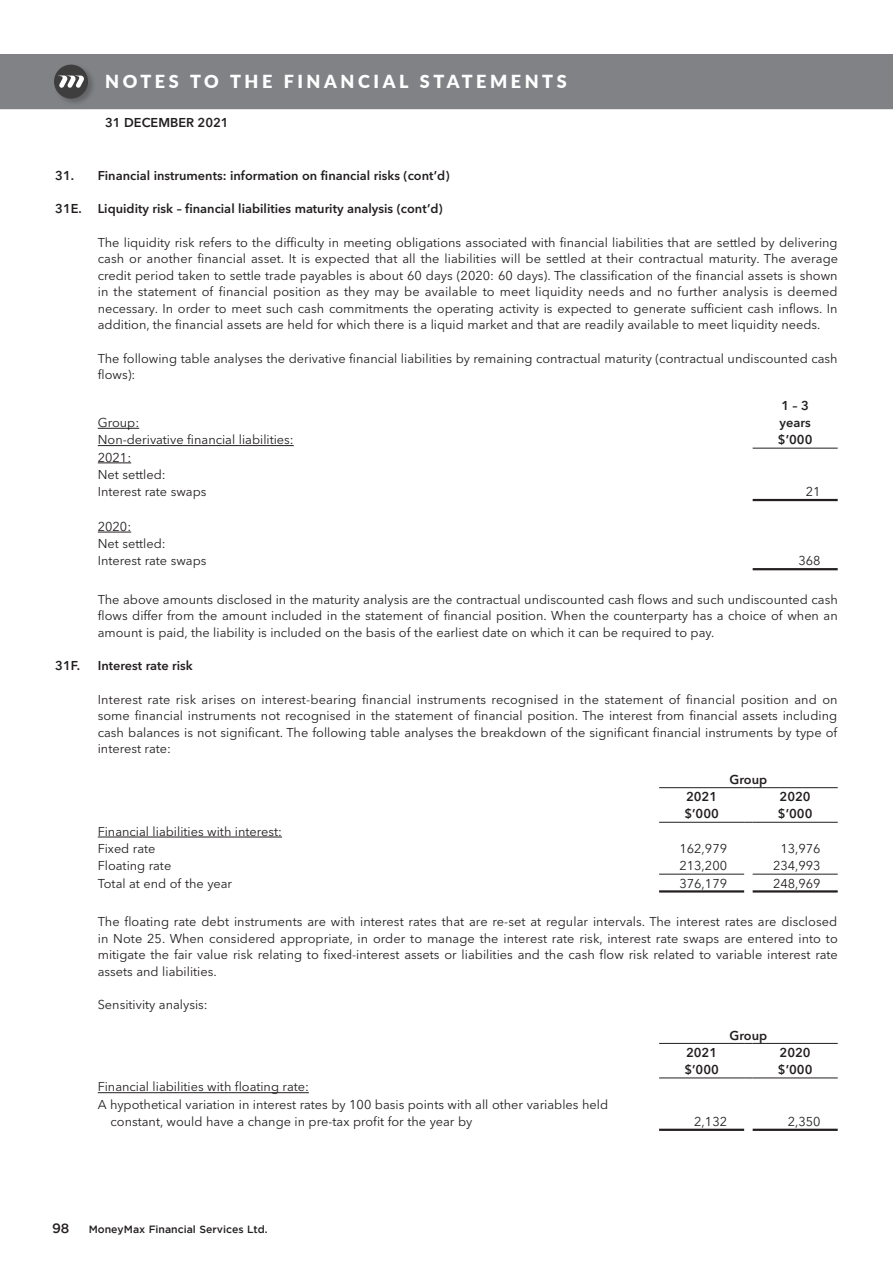
<style>
.page{position:relative;width:893px;height:1263px;background:#fff}
.page>*{position:absolute;margin:0;border:0;box-sizing:border-box;transform-origin:0 0}
.t1{font:900 18px "Lato";letter-spacing:.2em;color:#fff}
.t2{font:500 13.5px "Gotham";color:#231f20}
.B1{font:12.75px/16.5px "Avenir Next LT Pro";color:#231f20;text-align:justify}
.B0{font:12.75px/17.2px "Avenir Next LT Pro";color:#231f20}
.B0-2{font:600 12.75px "Avenir Next LT Pro";color:#231f20}
.t3{font:500 10.5px "Gotham";color:#231f20}
</style>
<div class="page">
<div style="left:0;top:54px;width:893px;height:55px;background:#808285"></div>
<div style="left:53px;top:64px;width:43px;height:43px;background:#231f20;opacity:.3"></div>
<div style="left:54px;top:65px;width:34px;height:34px;background:#3e3e3f;border-radius:50%"></div>
<svg style="left:59px;top:76px;width:25px;height:12px"></svg>
<hr style="left:753px;top:499px;width:85px;height:2px;background:#231f20">
<hr style="left:753px;top:568px;width:85px;height:2px;background:#231f20">
<hr style="left:753px;top:448px;width:85px;height:1px;background:#231f20">
<hr style="left:98px;top:428px;width:41px;height:1px;background:#231f20">
<hr style="left:98px;top:445px;width:196px;height:1px;background:#231f20">
<hr style="left:98px;top:463px;width:33px;height:1px;background:#231f20">
<hr style="left:98px;top:532px;width:33px;height:1px;background:#231f20">
<hr style="left:659px;top:874px;width:85px;height:1px;background:#231f20">
<hr style="left:659px;top:890px;width:85px;height:2px;background:#231f20">
<hr style="left:753px;top:874px;width:85px;height:1px;background:#231f20">
<hr style="left:753px;top:890px;width:85px;height:2px;background:#231f20">
<hr style="left:659px;top:787px;width:85px;height:1px;background:#231f20">
<hr style="left:753px;top:787px;width:85px;height:1px;background:#231f20">
<hr style="left:659px;top:822px;width:85px;height:1px;background:#231f20">
<hr style="left:753px;top:822px;width:85px;height:1px;background:#231f20">
<hr style="left:98px;top:837px;width:184px;height:1px;background:#231f20">
<hr style="left:659px;top:1129px;width:85px;height:2px;background:#231f20">
<hr style="left:753px;top:1129px;width:85px;height:2px;background:#231f20">
<hr style="left:659px;top:1043px;width:85px;height:1px;background:#231f20">
<hr style="left:753px;top:1043px;width:85px;height:1px;background:#231f20">
<hr style="left:659px;top:1077px;width:85px;height:1px;background:#231f20">
<hr style="left:753px;top:1077px;width:85px;height:1px;background:#231f20">
<hr style="left:98px;top:1092px;width:211px;height:1px;background:#231f20">
<h1 class="t1" style="left:105px;top:68px;width:463px">NOTES TO THE FINANCIAL STATEMENTS</h1>
<p class="B0-2" style="left:105px;top:115px;width:125px">31 DECEMBER 2021</p>
<h1 class="B0-2" style="left:55px;top:168px;width:396px">31. Financial instruments: information on financial risks (cont’d)</h1>
<p class="B0-2" style="left:55px;top:201px;width:389px">31E. Liquidity risk – financial liabilities maturity analysis (cont’d)</p>
<p class="B1" style="left:98px;top:234px;width:742px">The liquidity risk refers to the difficulty in meeting obligations associated with financial liabilities that are settled by delivering cash or another financial asset. It is expected that all the liabilities will be settled at their contractual maturity. The average credit period taken to settle trade payables is about 60 days (2020: 60 days). The classification of the financial assets is shown in the statement of financial position as they may be available to meet liquidity needs and no further analysis is deemed necessary. In order to meet such cash commitments the operating activity is expected to generate sufficient cash inflows. In addition, the financial assets are held for which there is a liquid market and that are readily available to meet liquidity needs.</p>
<p class="B1" style="left:98px;top:350px;width:741px">The following table analyses the derivative financial liabilities by remaining contractual maturity (contractual undiscounted cash flows):</p>
<p class="B0" style="left:98px;top:414px;width:43px">Group:</p>
<p class="B0-2" style="left:781px;top:398px;width:29px">1 – 3</p>
<p class="B0-2" style="left:780px;top:415px;width:33px">years</p>
<p class="B0" style="left:98px;top:431px;width:197px">Non-derivative financial liabilities:</p>
<p class="B0-2" style="left:778px;top:432px;width:36px">$’000</p>
<p class="B0" style="left:98px;top:448px;width:35px">2021:</p>
<p class="B0" style="left:98px;top:466px;width:69px">Net settled:</p>
<p class="B0" style="left:98px;top:483px;width:110px">Interest rate swaps</p>
<p class="B0" style="left:806px;top:483px;width:16px">21</p>
<p class="B0" style="left:98px;top:518px;width:35px">2020:</p>
<p class="B0" style="left:98px;top:535px;width:69px">Net settled:</p>
<p class="B0" style="left:98px;top:552px;width:110px">Interest rate swaps</p>
<p class="B0" style="left:798px;top:552px;width:24px">368</p>
<p class="B1" style="left:98px;top:591px;width:741px">The above amounts disclosed in the maturity analysis are the contractual undiscounted cash flows and such undiscounted cash flows differ from the amount included in the statement of financial position. When the counterparty has a choice of when an amount is paid, the liability is included on the basis of the earliest date on which it can be required to pay.</p>
<h2 class="B0-2" style="left:55px;top:658px;width:26px">31F.</h2>
<h2 class="B0-2" style="left:98px;top:658px;width:97px">Interest rate risk</h2>
<p class="B1" style="left:98px;top:691px;width:741px">Interest rate risk arises on interest-bearing financial instruments recognised in the statement of financial position and on some financial instruments not recognised in the statement of financial position. The interest from financial assets including cash balances is not significant. The following table analyses the breakdown of the significant financial instruments by type of interest rate:</p>
<p class="B0-2" style="left:730px;top:772px;width:39px">Group</p>
<p class="B0-2" style="left:686px;top:789px;width:33px">2021</p>
<p class="B0-2" style="left:780px;top:789px;width:33px">2020</p>
<p class="B0-2" style="left:684px;top:806px;width:36px">$’000</p>
<p class="B0-2" style="left:778px;top:806px;width:36px">$’000</p>
<p class="B0" style="left:98px;top:823px;width:186px">Financial liabilities with interest:</p>
<p class="B0" style="left:98px;top:840px;width:59px">Fixed rate</p>
<p class="B0" style="left:679px;top:840px;width:49px">162,979</p>
<p class="B0" style="left:780px;top:840px;width:42px">13,976</p>
<p class="B0" style="left:98px;top:857px;width:75px">Floating rate</p>
<p class="B0" style="left:679px;top:857px;width:49px">213,200</p>
<p class="B0" style="left:773px;top:857px;width:49px">234,993</p>
<p class="B0" style="left:98px;top:874px;width:136px">Total at end of the year</p>
<p class="B0" style="left:679px;top:874px;width:49px">376,179</p>
<p class="B0" style="left:773px;top:874px;width:49px">248,969</p>
<p class="B1" style="left:98px;top:913px;width:741px">The floating rate debt instruments are with interest rates that are re-set at regular intervals. The interest rates are disclosed in Note 25. When considered appropriate, in order to manage the interest rate risk, interest rate swaps are entered into to mitigate the fair value risk relating to fixed-interest assets or liabilities and the cash flow risk related to variable interest rate assets and liabilities.</p>
<h3 class="B1" style="left:98px;top:996px;width:111px">Sensitivity analysis:</h3>
<p class="B0-2" style="left:730px;top:1027px;width:39px">Group</p>
<p class="B0-2" style="left:686px;top:1045px;width:33px">2021</p>
<p class="B0-2" style="left:684px;top:1062px;width:36px">$’000</p>
<p class="B0-2" style="left:780px;top:1045px;width:33px">2020</p>
<p class="B0-2" style="left:778px;top:1062px;width:36px">$’000</p>
<p class="B0" style="left:98px;top:1078px;width:213px">Financial liabilities with floating rate:</p>
<p class="B0" style="left:111px;top:1095px;width:499px;text-indent:-13px">A hypothetical variation in interest rates by 100 basis points with all other variables held constant, would have a change in pre-tax profit for the year by</p>
<p class="t2" style="left:52px;top:1221px;width:19px">98</p>
<p class="t3" style="left:89px;top:1223px;width:181px">MoneyMax Financial Services Ltd.</p>
<p class="B0" style="left:694px;top:1113px;width:34px">2,132</p>
<p class="B0" style="left:788px;top:1113px;width:34px">2,350</p>
</div>
